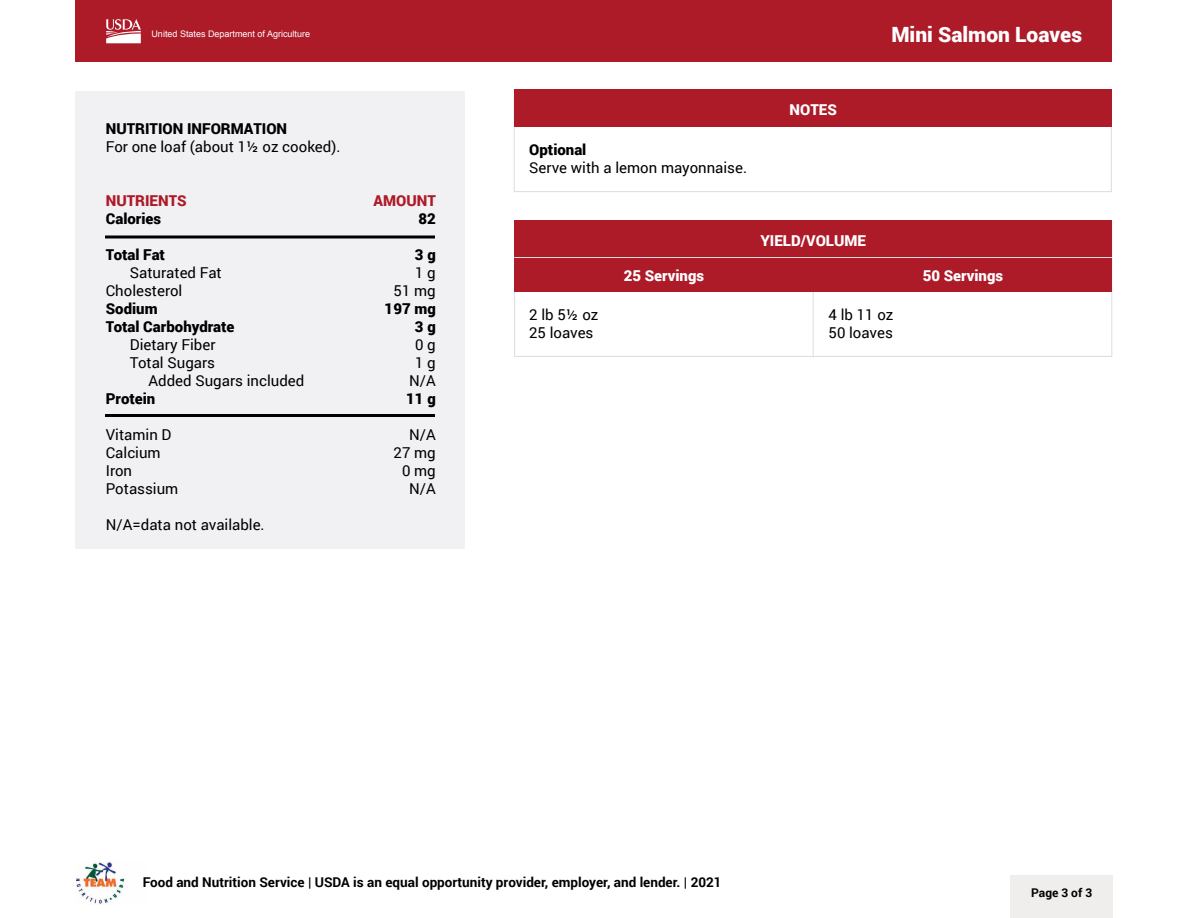
<style>
.page{position:relative;width:1188px;height:918px;background:#fff}
.page>*{position:absolute;margin:0;border:0;box-sizing:border-box;transform-origin:0 0}
.t1{font:900 21px "Roboto";color:#fff}
.t2{font:15px/18px "Roboto";color:#000}
.t3{font:900 15px "Roboto";color:#000}
.t4{font:900 15px "Roboto";color:#fff}
.t5{font:900 15px "Roboto";color:#ad1a28}
.t6{font:700 13.5px "Roboto";color:#000}
.t7{font:700 12px "Roboto";color:#000}
.t8{font:9px "Arial";color:#fff}
.s1{font-weight:900}
</style>
<div class="page">
<div style="left:76px;top:0;width:1036px;height:61px;background:#ad1a28"></div>
<img style="left:75px;top:861px;width:50px;height:44px">
<div style="left:1011px;top:876px;width:102px;height:42px;background:#efeeed"></div>
<svg style="left:106px;top:19px;width:35px;height:24px"></svg>
<svg style="left:514px;top:223px;width:599px;height:134px"></svg>
<svg style="left:513px;top:90px;width:599px;height:102px"></svg>
<div style="left:76px;top:92px;width:389px;height:457px;background:#f1f1f3"></div>
<hr style="left:105px;top:236px;width:330px;height:2px;background:#000">
<hr style="left:105px;top:414px;width:330px;height:3px;background:#000">
<hr style="left:813px;top:258px;width:1px;height:99px;background:#dedddc">
<div style="left:514px;top:89px;width:598px;height:38px;background:#ad1a28"></div>
<div style="left:514px;top:220px;width:598px;height:72px;background:#ad1a28"></div>
<hr style="left:514px;top:257px;width:598px;height:1px;background:#dedddc">
<p class="t8" style="left:152px;top:27px;width:160px">United States Department of Agriculture</p>
<p class="t2" style="left:106px;top:119px;width:236px"><span class="s1">NUTRITION INFORMATION<br></span>For one loaf (about 1½ oz cooked).</p>
<p class="t5" style="left:106px;top:190px;width:82px">NUTRIENTS</p>
<p class="t5" style="left:374px;top:190px;width:64px">AMOUNT</p>
<p class="t3" style="left:106px;top:208px;width:57px">Calories</p>
<p class="t3" style="left:418px;top:208px;width:19px">82</p>
<p class="t3" style="left:106px;top:244px;width:61px">Total Fat</p>
<p class="t3" style="left:415px;top:244px;width:22px">3 g</p>
<p class="t2" style="left:130px;top:263px;width:93px">Saturated Fat</p>
<p class="t2" style="left:415px;top:263px;width:22px">1 g</p>
<p class="t2" style="left:106px;top:281px;width:78px">Cholesterol</p>
<p class="t2" style="left:394px;top:281px;width:44px">51 mg</p>
<p class="t3" style="left:106px;top:298px;width:53px">Sodium</p>
<p class="t3" style="left:385px;top:298px;width:53px">197 mg</p>
<p class="t3" style="left:106px;top:316px;width:130px">Total Carbohydrate</p>
<p class="t3" style="left:415px;top:316px;width:22px">3 g</p>
<p class="t2" style="left:130px;top:335px;width:87px">Dietary Fiber</p>
<p class="t2" style="left:415px;top:335px;width:22px">0 g</p>
<p class="t2" style="left:130px;top:353px;width:87px">Total Sugars</p>
<p class="t2" style="left:415px;top:353px;width:22px">1 g</p>
<p class="t2" style="left:148px;top:371px;width:157px">Added Sugars included</p>
<p class="t2" style="left:409px;top:371px;width:28px">N/A</p>
<p class="t3" style="left:106px;top:388px;width:51px">Protein</p>
<p class="t3" style="left:406px;top:388px;width:31px">11 g</p>
<p class="t2" style="left:106px;top:425px;width:67px">Vitamin D</p>
<p class="t2" style="left:409px;top:425px;width:28px">N/A</p>
<p class="t2" style="left:106px;top:443px;width:56px">Calcium</p>
<p class="t2" style="left:394px;top:443px;width:44px">27 mg</p>
<p class="t2" style="left:106px;top:461px;width:28px">Iron</p>
<p class="t2" style="left:402px;top:461px;width:35px">0 mg</p>
<p class="t2" style="left:106px;top:479px;width:74px">Potassium</p>
<p class="t2" style="left:409px;top:479px;width:28px">N/A</p>
<p class="t2" style="left:106px;top:515px;width:160px">N/A=data not available.</p>
<p class="t2" style="left:529px;top:140px;width:219px"><span class="s1">Optional<br></span>Serve with a lemon mayonnaise.</p>
<p class="t4" style="left:790px;top:99px;width:49px">NOTES</p>
<p class="t4" style="left:760px;top:230px;width:107px">YIELD/VOLUME</p>
<h1 class="t1" style="left:891px;top:19px;width:192px">Mini Salmon Loaves</h1>
<p class="t4" style="left:624px;top:265px;width:82px">25 Servings</p>
<p class="t4" style="left:923px;top:265px;width:82px">50 Servings</p>
<p class="t2" style="left:529px;top:305px;width:71px">2 lb 5½ oz</p>
<p class="t2" style="left:829px;top:305px;width:66px">4 lb 11 oz</p>
<p class="t2" style="left:529px;top:323px;width:66px">25 loaves</p>
<p class="t2" style="left:829px;top:323px;width:66px">50 loaves</p>
<p class="t6" style="left:143px;top:873px;width:580px">Food and Nutrition Service | USDA is an equal opportunity provider, employer, and lender. | 2021</p>
<p class="t7" style="left:1031px;top:885px;width:63px">Page 3 of 3</p>
</div>
